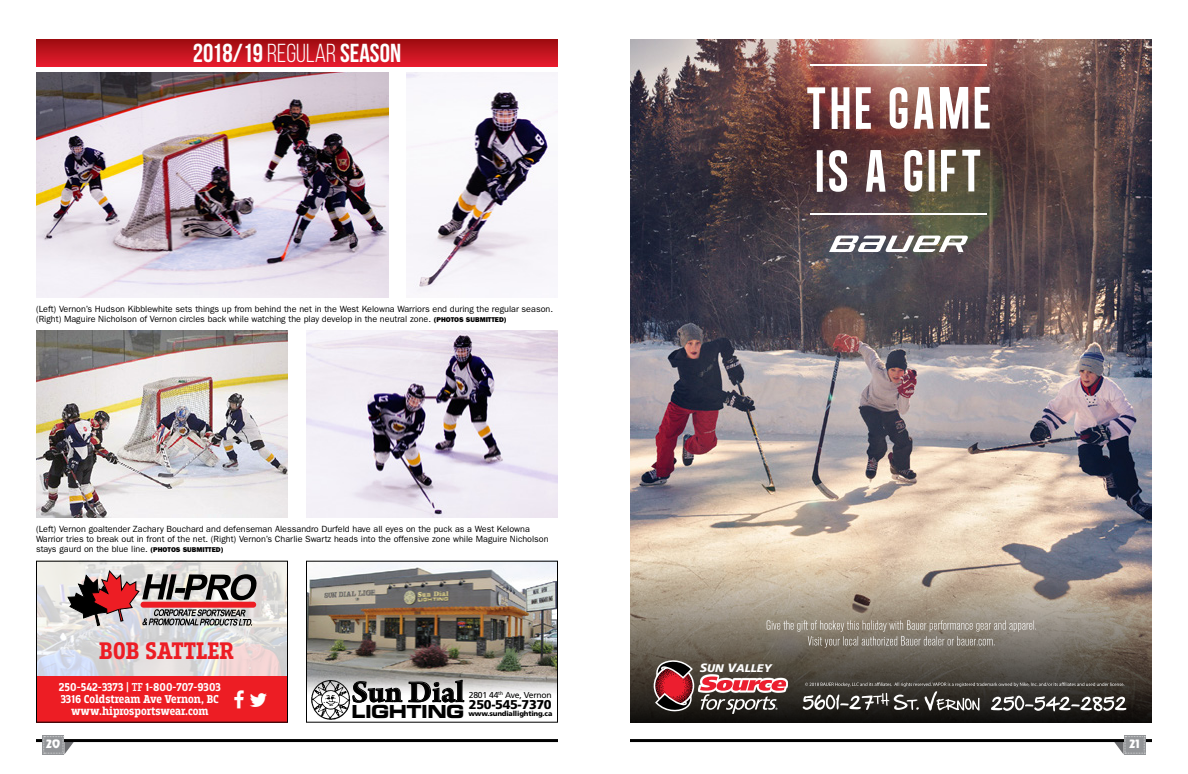
<style>
.page{position:relative;width:1188px;height:774px;background:#fff}
.page>*{position:absolute;margin:0;border:0;box-sizing:border-box;transform-origin:0 0}
.t1{font:700 32.2px "Arno Pro";letter-spacing:-.005em;color:#000}
.t2{font:700 26px "Bebas Neue";color:#fff}
.t3{font:700 25.2px "Breakers Slab";color:#ed1d24}
.t4{font:18px "Eurostile LT Std Bold Ex 2";letter-spacing:-.03em;color:#000;scale:.95 1}
.t5{font:900 12.7px "Frutiger LT Std";letter-spacing:-.025em;color:#000}
.t6{font:700 12px/12px "Breakers Slab";color:#fff;text-align:center}
.t7{font:italic 900 11.1px "Frutiger LT Std";color:#fff}
.t8{font:10.4px "Revue Std";color:#fff}
.t9{font:9px/10px "ITC Franklin Gothic Std";color:#000}
.t10{font:8.6px "Frutiger LT Std";letter-spacing:-.025em;color:#000}
.t11{font:900 7.1px "Frutiger LT Std";letter-spacing:-.025em;color:#000}
.s1{font-weight:400}
.s2{font-family:"ITC Franklin Gothic Std Hvy";font-size:7px}
.s3{font-size:12.1px}
</style>
<div class="page">
<hr style="left:630px;top:739px;width:522px;height:3px;background:#000">
<div style="left:1124px;top:735px;width:22px;height:20px;background:#939598"></div>
<svg style="left:1114px;top:736px;width:31px;height:19px"></svg>
<hr style="left:36px;top:739px;width:522px;height:3px;background:#000">
<div style="left:42px;top:735px;width:22px;height:20px;background:#939598"></div>
<svg style="left:43px;top:736px;width:31px;height:19px"></svg>
<img style="left:36px;top:72px;width:353px;height:226px">
<img style="left:407px;top:72px;width:151px;height:221px">
<svg style="left:36px;top:40px;width:522px;height:27px;background:#c4141f"></svg>
<img style="left:306px;top:330px;width:252px;height:188px">
<img style="left:36px;top:330px;width:252px;height:188px">
<img style="left:630px;top:40px;width:522px;height:518px">
<svg style="left:630px;top:558px;width:522px;height:165px;background:#84796c"></svg>
<svg style="left:654px;top:660px;width:40px;height:52px;background:#834044"></svg>
<svg style="left:698px;top:675px;width:90px;height:18px"></svg>
<svg style="left:700px;top:677px;width:87px;height:37px"></svg>
<svg style="left:807px;top:87px;width:18px;height:42px"></svg>
<svg style="left:832px;top:87px;width:18px;height:42px"></svg>
<svg style="left:856px;top:87px;width:15px;height:42px"></svg>
<svg style="left:890px;top:87px;width:18px;height:42px"></svg>
<svg style="left:914px;top:87px;width:20px;height:42px"></svg>
<svg style="left:940px;top:87px;width:28px;height:42px"></svg>
<svg style="left:975px;top:87px;width:15px;height:42px"></svg>
<hr style="left:810px;top:64px;width:177px;height:2px;background:#fff">
<hr style="left:810px;top:213px;width:177px;height:2px;background:#fff">
<svg style="left:829px;top:236px;width:139px;height:16px"></svg>
<div style="left:817px;top:150px;width:6px;height:42px;background:#fff"></div>
<svg style="left:829px;top:150px;width:18px;height:42px"></svg>
<svg style="left:866px;top:150px;width:20px;height:42px"></svg>
<svg style="left:904px;top:150px;width:18px;height:42px"></svg>
<div style="left:929px;top:150px;width:6px;height:42px;background:#fff"></div>
<svg style="left:941px;top:150px;width:15px;height:42px"></svg>
<svg style="left:962px;top:150px;width:18px;height:41px"></svg>
<svg style="left:767px;top:620px;width:269px;height:28px;background:#918a7f"></svg>
<svg style="left:803px;top:682px;width:323px;height:29px;background:#595652"></svg>
<img style="left:308px;top:563px;width:248px;height:133px">
<img style="left:311px;top:679px;width:41px;height:41px">
<div style="left:306px;top:561px;width:252px;height:162px;border:1px solid #000"></div>
<svg style="left:353px;top:681px;width:49px;height:22px"></svg>
<svg style="left:409px;top:676px;width:55px;height:26px"></svg>
<div style="left:36px;top:676px;width:252px;height:47px;background:#ed1d24"></div>
<img style="left:38px;top:563px;width:248px;height:113px">
<svg style="left:68px;top:569px;width:189px;height:57px;background:#9c8787"></svg>
<div style="left:141px;top:602px;width:115px;height:6px;background:#ed1d24;border-radius:3px"></div>
<div style="left:36px;top:561px;width:252px;height:162px;border:1px solid #000"></div>
<h2 class="t2" style="left:193px;top:39px;width:210px">2018/19 <span class="s1">REGULAR</span> SEASON</h2>
<p class="t9" style="left:36px;top:304px;width:519px">(Left) Vernon’s Hudson Kibblewhite sets things up from behind the net in the West Kelowna Warriors end during the regular season. (Right) Maguire Nicholson of Vernon circles back while watching the play develop in the neutral zone. <span class="s2">(PHOTOS SUBMITTED)</span></p>
<p class="t9" style="left:36px;top:524px;width:514px">(Left) Vernon goaltender Zachary Bouchard and defenseman Alessandro Durfeld have all eyes on the puck as a West Kelowna<br>Warrior tries to break out in front of the net. (Right) Vernon’s Charlie Swartz heads into the offensive zone while Maguire Nicholson stays gaurd on the blue line. <span class="s2">(PHOTOS SUBMITTED)</span></p>
<h3 class="t3" style="left:99px;top:636px;width:136px">BOB SATTLER</h3>
<h3 class="t6" style="left:59px;top:682px;width:163px">250-542-3373 | <span class="s1">TF</span> 1-800-707-9303<br>3316 Coldstream Ave Vernon, BC www.hiprosportswear.com</h3>
<h1 class="t1" style="left:352px;top:673px;width:114px">Sun Dial</h1>
<h3 class="t4" style="left:352px;top:698px;width:120px">LIGHTING</h3>
<p class="t10" style="left:469px;top:690px;width:85px">2801 44<sup>th</sup> Ave, Vernon</p>
<h3 class="t5" style="left:469px;top:697px;width:84px">250-545-7370</h3>
<p class="t11" style="left:468px;top:709px;width:85px">www.sundiallighting.ca</p>
<p class="t7" style="left:700px;top:661px;width:74px"><span class="s3">S</span>UN <span class="s3">V</span>ALLEY</p>
<p class="t8" style="left:46px;top:737px;width:16px">20</p>
<p class="t8" style="left:1130px;top:737px;width:12px">21</p>
</div>
